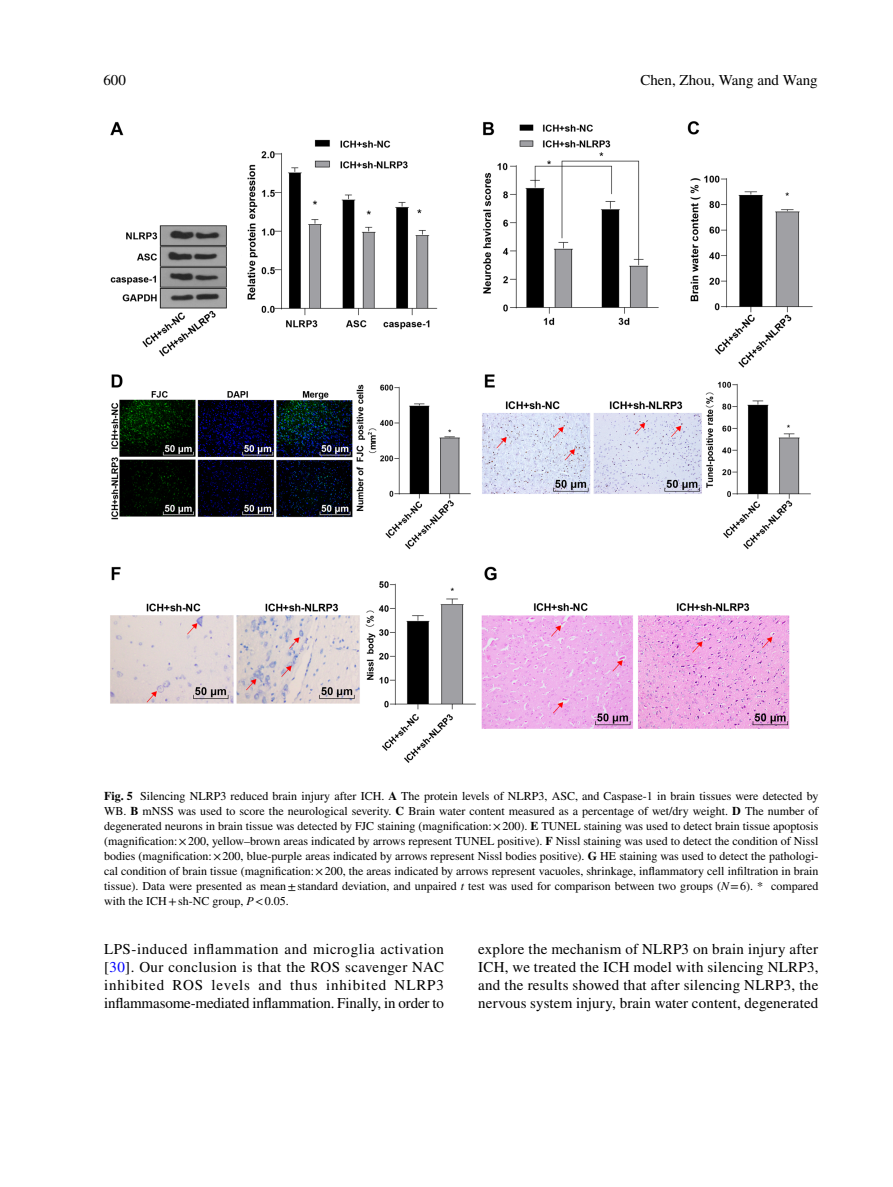
<style>
.page{position:relative;width:893px;height:1187px;background:#fff}
.page>*{position:absolute;margin:0;border:0;box-sizing:border-box;transform-origin:0 0}
.t1{font:15px/18px "STIX Regular 3";color:#000;text-align:justify}
.t2{font:15px "STIX";color:#000}
.t3{font:12px/15px "STIX Regular 3";color:#000;text-align:justify}
.s1{font-family:"STIX";font-weight:700}
.s2{font-family:"STIX Italic 2"}
.s3{color:#00f}
</style>
<div class="page">
<img style="left:110px;top:121px;width:703px;height:642px">
<p class="t2" style="left:104px;top:70px;width:24px">600</p>
<p class="t1" style="left:640px;top:72px;width:179px">Chen, Zhou, Wang and Wang</p>
<p class="t3" style="left:104px;top:788px;width:716px"><span class="s1">Fig. 5</span> Silencing NLRP3 reduced brain injury after ICH. <span class="s1">A</span> The protein levels of NLRP3, ASC, and Caspase-1 in brain tissues were detected by WB. <span class="s1">B</span> mNSS was used to score the neurological severity. <span class="s1">C</span> Brain water content measured as a percentage of wet/dry weight. <span class="s1">D</span> The number of degenerated neurons in brain tissue was detected by FJC staining (magnification:×200). <span class="s1">E</span> TUNEL staining was used to detect brain tissue apoptosis (magnification:×200, yellow–brown areas indicated by arrows represent TUNEL positive). <span class="s1">F</span> Nissl staining was used to detect the condition of Nissl bodies (magnification:×200, blue-purple areas indicated by arrows represent Nissl bodies positive). <span class="s1">G</span> HE staining was used to detect the pathologi&shy;cal condition of brain tissue (magnification:×200, the areas indicated by arrows represent vacuoles, shrinkage, inflammatory cell infiltration in brain tissue). Data were presented as mean±standard deviation, and unpaired <span class="s2">t</span> test was used for comparison between two groups (<span class="s2">N</span>=6). * compared with the ICH+sh-NC group, <span class="s2">P</span>&lt;0.05.</p>
<p class="t1" style="left:104px;top:941px;width:342px">LPS-induced inflammation and microglia activation [<span class="s3">30</span>]. Our conclusion is that the ROS scavenger NAC inhibited ROS levels and thus inhibited NLRP3 inflammasome-mediated inflammation. Finally, in order to</p>
<p class="t1" style="left:478px;top:941px;width:342px">explore the mechanism of NLRP3 on brain injury after ICH, we treated the ICH model with silencing NLRP3, and the results showed that after silencing NLRP3, the nervous system injury, brain water content, degenerated</p>
</div>
